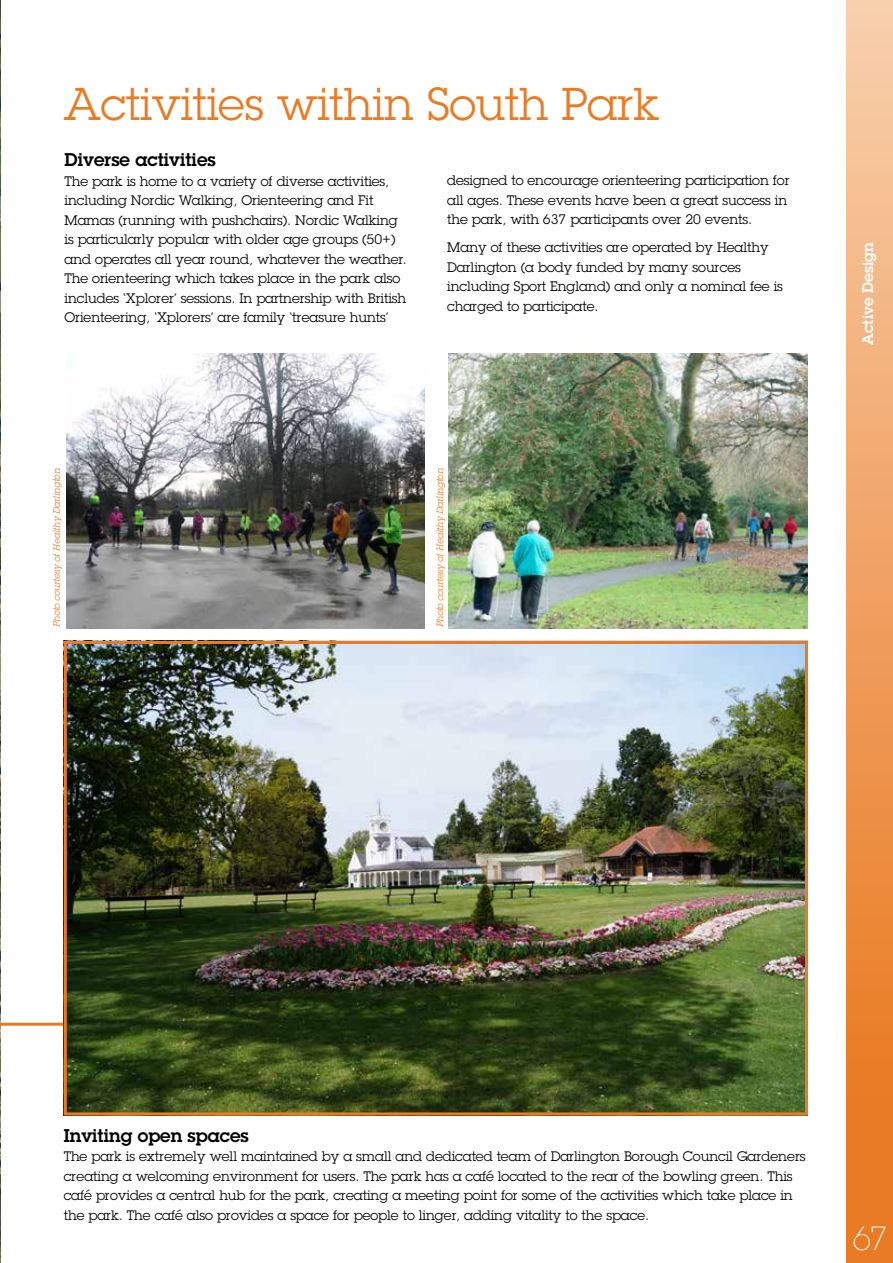
<style>
.page{position:relative;width:893px;height:1263px;background:#fff}
.page>*{position:absolute;margin:0;border:0;box-sizing:border-box;transform-origin:0 0}
.t1{font:45px "Lubalin Graph Std";color:#e97b24}
.t2{font:30px "Lubalin X Light";color:#fff}
.t3{font:600 18px "Lubalin Graph Std";color:#000}
.t4{font:600 15px "Lubalin Graph Std";color:#fff}
.t5{font:13.5px/19.5px "Lubalin Graph Std";color:#000}
.t6{font:italic 9px "Lubalin Graph Std";letter-spacing:-.015em;color:#e97b24}
</style>
<div class="page">
<div style="left:846px;top:0;width:47px;height:1263px;background:linear-gradient(to bottom,#f7ceab,#e77113)"></div>
<img style="left:0;top:0;width:1px;height:1263px">
<svg style="left:0;top:969px;width:64px;height:58px"></svg>
<img style="left:68px;top:645px;width:736px;height:466px">
<div style="left:64px;top:641px;width:744px;height:474px;border:3px solid #e97b24"></div>
<img style="left:66px;top:354px;width:358px;height:274px">
<img style="left:449px;top:354px;width:358px;height:274px">
<h1 class="t1" style="left:64px;top:76px;width:597px">Activities within South Park</h1>
<h3 class="t3" style="left:65px;top:148px;width:153px">Diverse activities</h3>
<p class="t5" style="left:65px;top:171px;width:344px">The park is home to a variety of diverse activities, including Nordic Walking, Orienteering and Fit Mamas (running with pushchairs). Nordic Walking is particularly popular with older age groups (50+) and operates all year round, whatever the weather.<br>The orienteering which takes place in the park also includes ‘Xplorer’ sessions. In partnership with British Orienteering, ‘Xplorers’ are family ‘treasure hunts’</p>
<p class="t5" style="left:447px;top:171px;width:344px">designed to encourage orienteering participation for all ages. These events have been a great success in the park, with 637 participants over 20 events.</p>
<p class="t5" style="left:447px;top:238px;width:337px">Many of these activities are operated by Healthy Darlington (a body funded by many sources including Sport England) and only a nominal fee is charged to participate.</p>
<p class="t6" style="left:51px;top:627px;width:160px;rotate:-90deg">Photo courtesy of Healthy Darlington</p>
<p class="t6" style="left:434px;top:627px;width:160px;rotate:-90deg">Photo courtesy of Healthy Darlington</p>
<p class="t4" style="left:858px;top:345px;width:104px;rotate:-90deg">Active Design</p>
<h3 class="t3" style="left:64px;top:1124px;width:187px">Inviting open spaces</h3>
<p class="t5" style="left:64px;top:1147px;width:743px">The park is extremely well maintained by a small and dedicated team of Darlington Borough Council Gardeners creating a welcoming environment for users. The park has a café located to the rear of the bowling green. This café provides a central hub for the park, creating a meeting point for some of the activities which take place in the park. The café also provides a space for people to linger, adding vitality to the space.</p>
<h2 class="t2" style="left:853px;top:1221px;width:35px">67</h2>
</div>
